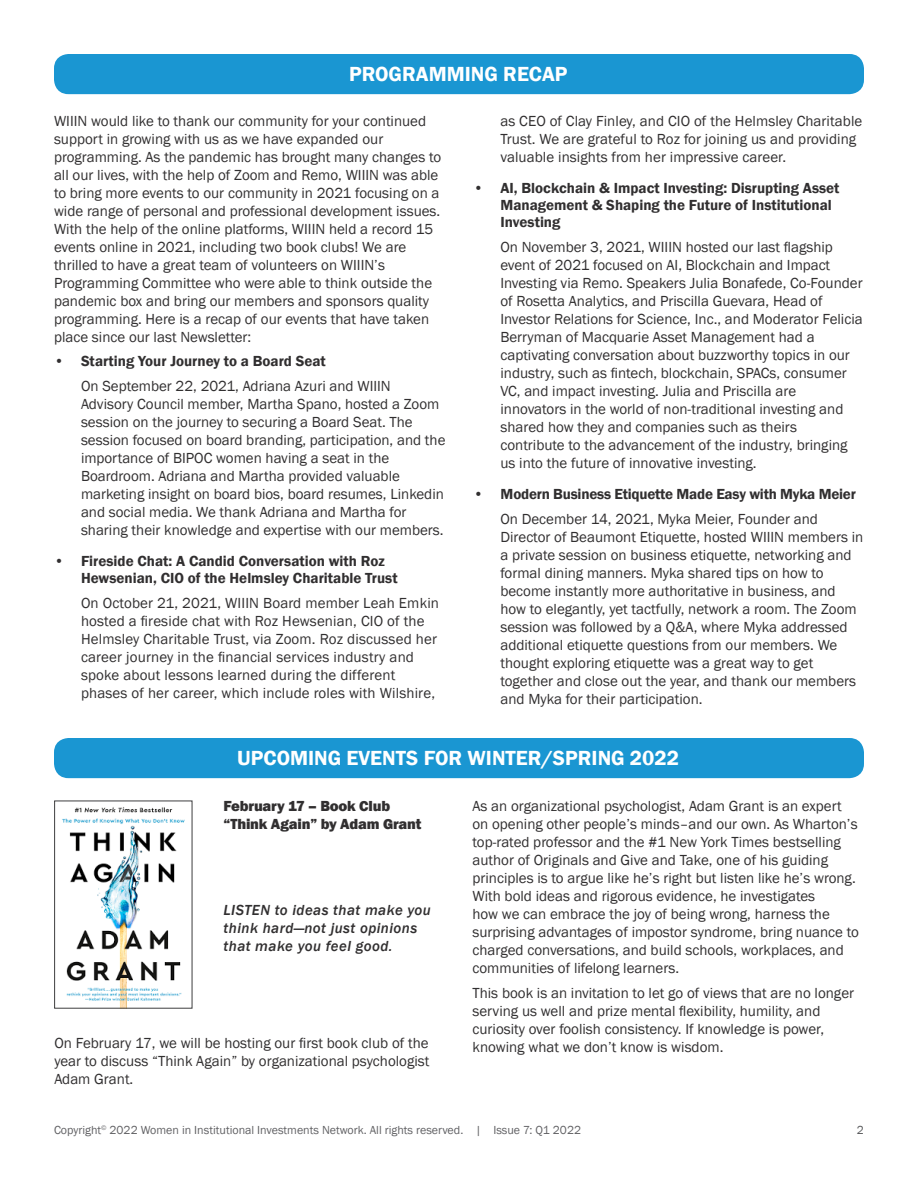
<style>
.page{position:relative;width:918px;height:1188px;background:#fff}
.page>*{position:absolute;margin:0;border:0;box-sizing:border-box;transform-origin:0 0}
.t1{font:600 21px "Franklin Gothic";color:#fff}
.t2{font:15px/18px "Franklin Gothic";color:#312f30}
.t3{font:600 15px/17.2px "Franklin Gothic";color:#312f30}
.t4{font:italic 500 15px/18px "Franklin Gothic";letter-spacing:.03em;color:#312f30}
.t5{font:800 15px "Franklin Gothic";letter-spacing:-.01em;color:#312f30}
.t6{font:12px "Franklin Gothic";color:#616164}
.t7{font:12px "Franklin Gothic";color:#57585a}
</style>
<div class="page">
<div style="left:54px;top:54px;width:810px;height:40px;background:#1a96d2;border-radius:15px"></div>
<div style="left:54px;top:738px;width:810px;height:40px;background:#1a96d2;border-radius:15px"></div>
<img style="left:62px;top:807px;width:123px;height:199px">
<div style="left:54px;top:801px;width:138px;height:207px;border:1px solid #3e3e3f"></div>
<p class="t1" style="left:349px;top:61px;width:220px">PROGRAMMING RECAP</p>
<p class="t2" style="left:54px;top:112px;width:389px">WIIIN would like to thank our community for your continued support in growing with us as we have expanded our programming. As the pandemic has brought many changes to all our lives, with the help of Zoom and Remo, WIIIN was able to bring more events to our community in 2021 focusing on a wide range of personal and professional development issues.<br>With the help of the online platforms, WIIIN held a record 15 events online in 2021, including two book clubs! We are thrilled to have a great team of volunteers on WIIIN’s Programming Committee who were able to think outside the pandemic box and bring our members and sponsors quality programming. Here is a recap of our events that have taken place since our last Newsletter:</p>
<p class="t3" style="left:54px;top:353px;width:273px">• Starting Your Journey to a Board Seat</p>
<p class="t2" style="left:81px;top:377px;width:366px">On September 22, 2021, Adriana Azuri and WIIIN Advisory Council member, Martha Spano, hosted a Zoom session on the journey to securing a Board Seat. The session focused on board branding, participation, and the importance of BIPOC women having a seat in the Boardroom. Adriana and Martha provided valuable marketing insight on board bios, board resumes, Linkedin and social media. We thank Adriana and Martha for sharing their knowledge and expertise with our members.</p>
<p class="t3" style="left:81px;top:552px;width:318px;text-indent:-27px">• Fireside Chat: A Candid Conversation with Roz<br>Hewsenian, CIO of the Helmsley Charitable Trust</p>
<p class="t2" style="left:81px;top:594px;width:360px">On October 21, 2021, WIIIN Board member Leah Emkin hosted a fireside chat with Roz Hewsenian, CIO of the Helmsley Charitable Trust, via Zoom. Roz discussed her career journey in the financial services industry and spoke about lessons learned during the different phases of her career, which include roles with Wilshire,</p>
<p class="t2" style="left:500px;top:112px;width:363px">as CEO of Clay Finley, and CIO of the Helmsley Charitable<br>Trust. We are grateful to Roz for joining us and providing valuable insights from her impressive career.</p>
<p class="t3" style="left:500px;top:179px;width:341px;text-indent:-27px">• AI, Blockchain &amp; Impact Investing: Disrupting Asset<br>Management &amp; Shaping the Future of Institutional<br>Investing</p>
<p class="t2" style="left:500px;top:238px;width:364px">On November 3, 2021, WIIIN hosted our last flagship event of 2021 focused on AI, Blockchain and Impact Investing via Remo. Speakers Julia Bonafede, Co-Founder of Rosetta Analytics, and Priscilla Guevara, Head of Investor Relations for Science, Inc., and Moderator Felicia Berryman of Macquarie Asset Management had a captivating conversation about buzzworthy topics in our industry, such as fintech, blockchain, SPACs, consumer VC, and impact investing. Julia and Priscilla are innovators in the world of non-traditional investing and shared how they and companies such as theirs contribute to the advancement of the industry, bringing us into the future of innovative investing.</p>
<p class="t3" style="left:473px;top:485px;width:384px">• Modern Business Etiquette Made Easy with Myka Meier</p>
<p class="t2" style="left:500px;top:510px;width:364px">On December 14, 2021, Myka Meier, Founder and Director of Beaumont Etiquette, hosted WIIIN members in a private session on business etiquette, networking and formal dining manners. Myka shared tips on how to become instantly more authoritative in business, and how to elegantly, yet tactfully, network a room. The Zoom session was followed by a Q&amp;A, where Myka addressed additional etiquette questions from our members. We thought exploring etiquette was a great way to get together and close out the year, and thank our members and Myka for their participation.</p>
<p class="t1" style="left:237px;top:745px;width:443px">UPCOMING EVENTS FOR WINTER/SPRING 2022</p>
<p class="t5" style="left:224px;top:797px;width:168px">February 17 – Book Club</p>
<p class="t5" style="left:224px;top:815px;width:199px">“Think Again” by Adam Grant</p>
<p class="t4" style="left:224px;top:901px;width:209px">LISTEN to ideas that make you think hard—not just opinions that make you feel good.</p>
<p class="t2" style="left:54px;top:1035px;width:377px;text-align:justify">On February 17, we will be hosting our first book club of the year to discuss “Think Again” by organizational psychologist Adam Grant.</p>
<p class="t2" style="left:472px;top:798px;width:388px">As an organizational psychologist, Adam Grant is an expert on opening other people’s minds–and our own. As Wharton’s top-rated professor and the #1 New York Times bestselling author of Originals and Give and Take, one of his guiding principles is to argue like he’s right but listen like he’s wrong.<br>With bold ideas and rigorous evidence, he investigates<br>how we can embrace the joy of being wrong, harness the surprising advantages of impostor syndrome, bring nuance to charged conversations, and build schools, workplaces, and communities of lifelong learners.</p>
<p class="t2" style="left:472px;top:984px;width:383px">This book is an invitation to let go of views that are no longer serving us well and prize mental flexibility, humility, and curiosity over foolish consistency. If knowledge is power, knowing what we don’t know is wisdom.</p>
<p class="t6" style="left:54px;top:1122px;width:529px">Copyright<sup>©</sup> 2022 Women in Institutional Investments Network. All rights reserved. | Issue 7: Q1 2022</p>
<p class="t7" style="left:857px;top:1122px;width:9px">2</p>
</div>
